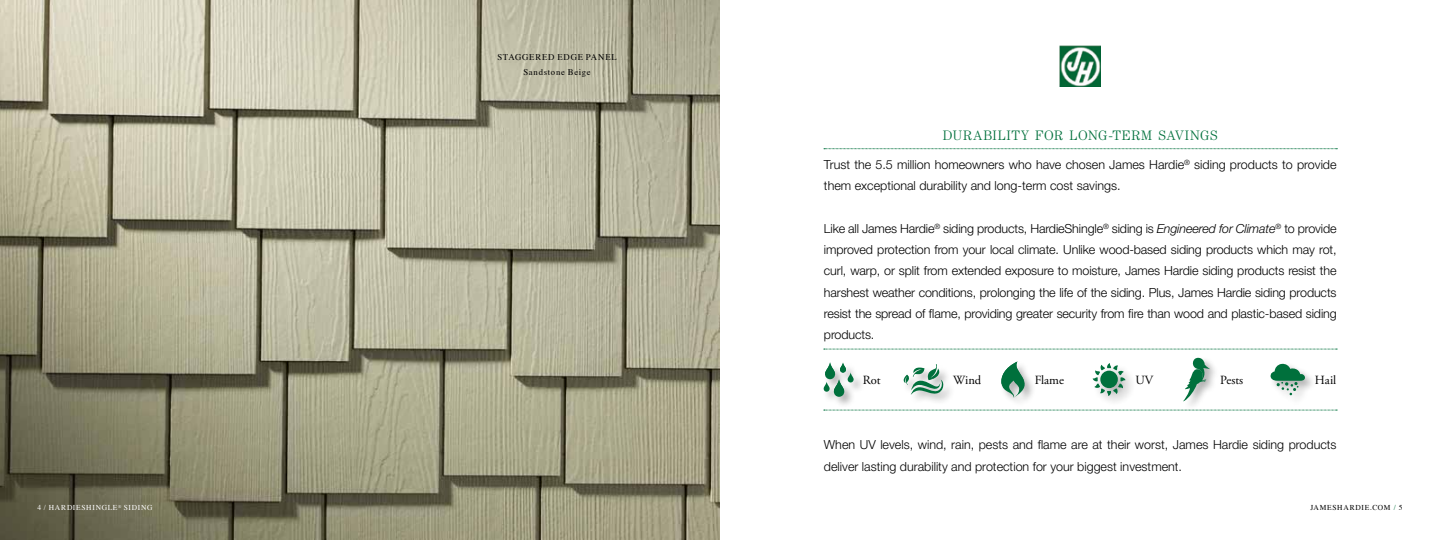
<style>
.page{position:relative;width:1440px;height:540px;background:#fff}
.page>*{position:absolute;margin:0;border:0;box-sizing:border-box;transform-origin:0 0}
.t1{font:300 13.75px "Century Std";letter-spacing:.055em;color:#00703c}
.t2{font:300 12.5px/21.2px "Helvetica Neue LT Std";color:#000}
.t3{font:12.5px "Adobe Garamond Pro";color:#000}
.t4{font:8.75px/15px "Times";letter-spacing:.075em;color:#000}
.t5{font:7.5px "Times";letter-spacing:.105em;color:#fff}
.t6{font:7.5px "Times";letter-spacing:.1em;color:#000}
.s1{font-style:italic}
.s2{color:#00703c}
</style>
<div class="page">
<img style="left:0;top:0;width:719px;height:540px">
<svg style="left:824px;top:148px;width:513px;height:1px"></svg>
<img style="left:1059px;top:45px;width:42px;height:42px">
<svg style="left:824px;top:349px;width:513px;height:1px"></svg>
<svg style="left:824px;top:410px;width:513px;height:1px"></svg>
<div style="left:822px;top:362px;width:43px;height:46px;background:#000;opacity:.3"></div>
<svg style="left:824px;top:382px;width:6px;height:10px"></svg>
<svg style="left:847px;top:372px;width:7px;height:10px"></svg>
<div style="left:834px;top:379px;width:11px;height:18px;background:#00703c;border-radius:6px"></div>
<svg style="left:825px;top:362px;width:26px;height:29px"></svg>
<div style="left:902px;top:364px;width:53px;height:42px;background:#000;opacity:.3"></div>
<svg style="left:904px;top:364px;width:39px;height:31px"></svg>
<div style="left:1092px;top:362px;width:45px;height:45px;background:#000;opacity:.3"></div>
<svg style="left:1093px;top:363px;width:32px;height:33px"></svg>
<div style="left:1183px;top:357px;width:38px;height:55px;background:#000;opacity:.3"></div>
<svg style="left:1183px;top:358px;width:27px;height:43px"></svg>
<div style="left:1269px;top:363px;width:48px;height:44px;background:#000;opacity:.3"></div>
<svg style="left:1271px;top:364px;width:34px;height:31px"></svg>
<div style="left:1000px;top:361px;width:37px;height:47px;background:#000;opacity:.3"></div>
<svg style="left:1001px;top:361px;width:24px;height:37px"></svg>
<p class="t4" style="left:497px;top:49px;width:68px">STAGGERED EDGE</p>
<p class="t4" style="left:523px;top:49px;width:75px;text-indent:63px">PANEL<br>SANDSTONE BEIGE</p>
<p class="t1" style="left:943px;top:128px;width:276px">DURABILITY FOR LONG-TERM SAVINGS</p>
<p class="t2" style="left:824px;top:154px;width:514px">Trust the 5.5 million homeowners who have chosen James Hardie<sup>®</sup> siding products to provide them exceptional durability and long-term cost savings.</p>
<p class="t2" style="left:824px;top:218px;width:514px;text-align:justify">Like all James Hardie<sup>®</sup> siding products, HardieShingle<sup>®</sup> siding is <span class="s1">Engineered for Climate</span><sup>®</sup> to provide improved protection from your local climate. Unlike wood-based siding products which may rot, curl, warp, or split from extended exposure to moisture, James Hardie siding products resist the harshest weather conditions, prolonging the life of the siding. Plus, James Hardie siding products resist the spread of flame, providing greater security from fire than wood and plastic-based siding products.</p>
<p class="t3" style="left:863px;top:373px;width:19px">Rot</p>
<p class="t3" style="left:953px;top:373px;width:30px">Wind</p>
<p class="t3" style="left:1035px;top:373px;width:31px">Flame</p>
<p class="t3" style="left:1135px;top:373px;width:19px">UV</p>
<p class="t3" style="left:1220px;top:373px;width:25px">Pests</p>
<p class="t3" style="left:1315px;top:373px;width:23px">Hail</p>
<p class="t2" style="left:824px;top:434px;width:514px">When UV levels, wind, rain, pests and flame are at their worst, James Hardie siding products deliver lasting durability and protection for your biggest investment.</p>
<p class="t5" style="left:38px;top:500px;width:116px">4 / HARDIESHINGLE<sup>®</sup> SIDING</p>
<p class="t6" style="left:1310px;top:500px;width:94px">JAMESHARDIE.COM <span class="s2">/</span> 5</p>
</div>
